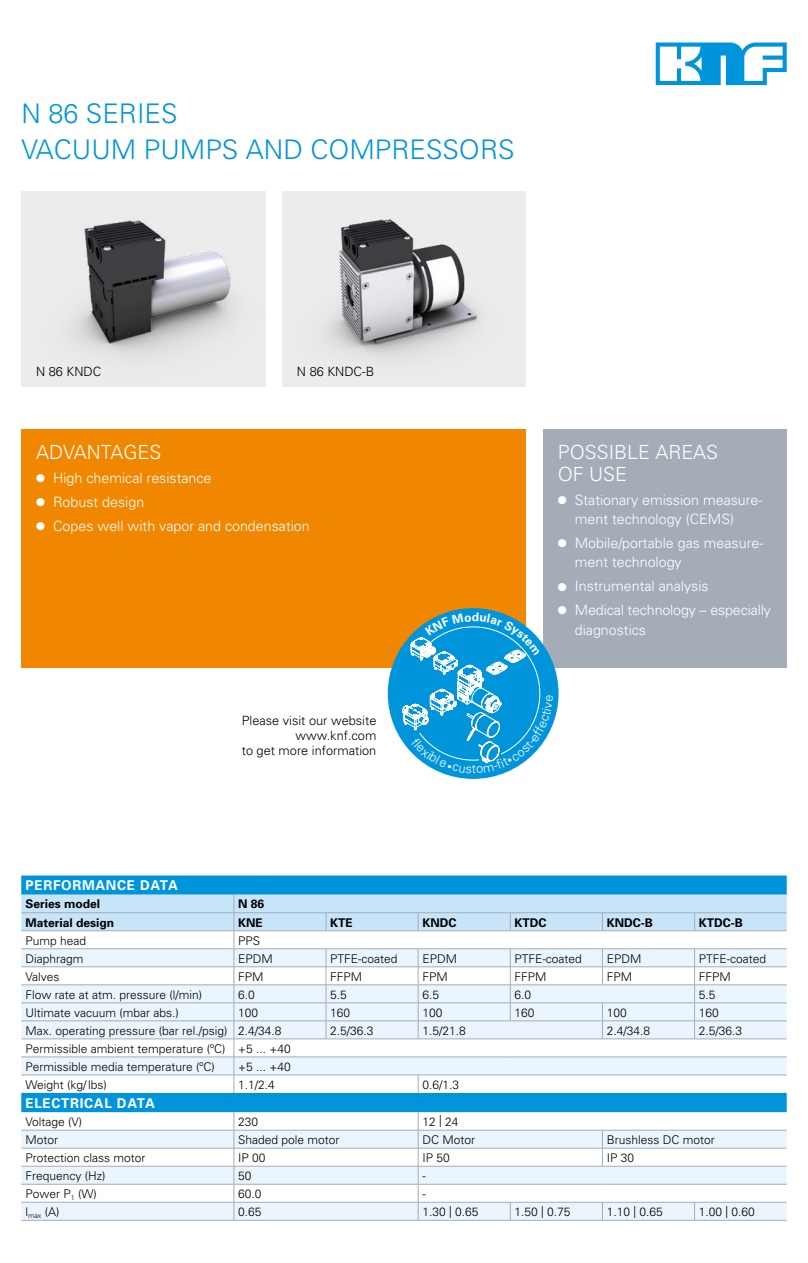
<style>
.page{position:relative;width:808px;height:1263px;background:#fff}
.page>*{position:absolute;margin:0;border:0;box-sizing:border-box;transform-origin:0 0}
.t1{font:300 27px/36px "Univers";color:#0095db}
.t2{font:300 19.5px/21.8px "Univers";color:#fff}
.t3{font:300 14.25px/19.5px "Univers";color:#fff}
.t4{font:700 13.5px "Univers";letter-spacing:.05em;color:#fff}
.t5{font:300 12.75px/15px "Univers";color:#000;text-align:right}
.t6{font:300 12.75px "Univers LT Std";color:#fff}
.t7{font:300 12px/18px "Univers";color:#000}
.t8{font:700 12px "Univers";color:#000}
</style>
<div class="page">
<div style="left:21px;top:429px;width:505px;height:239px;background:#f18700"></div>
<div style="left:543px;top:429px;width:244px;height:239px;background:#a4adb7"></div>
<svg style="left:656px;top:43px;width:131px;height:42px"></svg>
<div style="left:282px;top:191px;width:244px;height:196px;background:#ececec"></div>
<div style="left:21px;top:875px;width:766px;height:237px;background:#0095db"></div>
<svg style="left:21px;top:1131px;width:766px;height:89px;fill:#eaf5fd"></svg>
<svg style="left:510px;top:1203px;width:1px;height:17px"></svg>
<svg style="left:694px;top:1203px;width:1px;height:17px"></svg>
<hr style="left:21px;top:1220px;width:213px;height:1px;background:#a4adb7">
<hr style="left:21px;top:1130px;width:213px;height:1px;background:#a4adb7">
<hr style="left:21px;top:1148px;width:213px;height:1px;background:#a4adb7">
<hr style="left:21px;top:1166px;width:213px;height:1px;background:#a4adb7">
<hr style="left:21px;top:1184px;width:213px;height:1px;background:#a4adb7">
<hr style="left:21px;top:1202px;width:213px;height:1px;background:#a4adb7">
<svg style="left:21px;top:895px;width:766px;height:198px"></svg>
<hr style="left:234px;top:1130px;width:92px;height:1px;background:#a4adb7">
<hr style="left:326px;top:1130px;width:92px;height:1px;background:#a4adb7">
<hr style="left:418px;top:1130px;width:92px;height:1px;background:#a4adb7">
<hr style="left:510px;top:1130px;width:92px;height:1px;background:#a4adb7">
<hr style="left:602px;top:1130px;width:92px;height:1px;background:#a4adb7">
<hr style="left:694px;top:1130px;width:93px;height:1px;background:#a4adb7">
<hr style="left:234px;top:1148px;width:92px;height:1px;background:#a4adb7">
<hr style="left:326px;top:1148px;width:92px;height:1px;background:#a4adb7">
<hr style="left:418px;top:1148px;width:92px;height:1px;background:#a4adb7">
<hr style="left:510px;top:1148px;width:92px;height:1px;background:#a4adb7">
<hr style="left:602px;top:1148px;width:92px;height:1px;background:#a4adb7">
<svg style="left:602px;top:1130px;width:1px;height:36px"></svg>
<hr style="left:694px;top:1148px;width:93px;height:1px;background:#a4adb7">
<hr style="left:234px;top:1166px;width:92px;height:1px;background:#a4adb7">
<hr style="left:326px;top:1166px;width:92px;height:1px;background:#a4adb7">
<hr style="left:418px;top:1166px;width:92px;height:1px;background:#a4adb7">
<hr style="left:510px;top:1166px;width:92px;height:1px;background:#a4adb7">
<hr style="left:602px;top:1166px;width:92px;height:1px;background:#a4adb7">
<hr style="left:694px;top:1166px;width:93px;height:1px;background:#a4adb7">
<hr style="left:234px;top:1184px;width:92px;height:1px;background:#a4adb7">
<hr style="left:326px;top:1184px;width:92px;height:1px;background:#a4adb7">
<hr style="left:418px;top:1184px;width:92px;height:1px;background:#a4adb7">
<hr style="left:510px;top:1184px;width:92px;height:1px;background:#a4adb7">
<hr style="left:602px;top:1184px;width:92px;height:1px;background:#a4adb7">
<hr style="left:694px;top:1184px;width:93px;height:1px;background:#a4adb7">
<hr style="left:234px;top:1202px;width:92px;height:1px;background:#a4adb7">
<svg style="left:234px;top:1112px;width:1px;height:108px"></svg>
<hr style="left:326px;top:1202px;width:92px;height:1px;background:#a4adb7">
<hr style="left:418px;top:1202px;width:92px;height:1px;background:#a4adb7">
<svg style="left:418px;top:1112px;width:1px;height:108px"></svg>
<hr style="left:510px;top:1202px;width:92px;height:1px;background:#a4adb7">
<hr style="left:602px;top:1202px;width:92px;height:1px;background:#a4adb7">
<svg style="left:602px;top:1202px;width:1px;height:18px"></svg>
<hr style="left:694px;top:1202px;width:93px;height:1px;background:#a4adb7">
<hr style="left:234px;top:1220px;width:92px;height:1px;background:#a4adb7">
<hr style="left:326px;top:1220px;width:92px;height:1px;background:#a4adb7">
<hr style="left:418px;top:1220px;width:92px;height:1px;background:#a4adb7">
<hr style="left:510px;top:1220px;width:92px;height:1px;background:#a4adb7">
<hr style="left:602px;top:1220px;width:92px;height:1px;background:#a4adb7">
<hr style="left:694px;top:1220px;width:93px;height:1px;background:#a4adb7">
<div style="left:388px;top:608px;width:170px;height:171px;background:#0095db;border-radius:50%"></div>
<img style="left:21px;top:191px;width:244px;height:196px">
<img style="left:326px;top:219px;width:154px;height:139px">
<svg style="left:391px;top:612px;width:162px;height:161px"></svg>
<h1 class="t1" style="left:21px;top:96px;width:494px">N 86 SERIES<br>VACUUM PUMPS AND COMPRESSORS</h1>
<p class="t5" style="left:36px;top:364px;width:67px">N 86 KNDC</p>
<p class="t5" style="left:297px;top:364px;width:79px">N 86 KNDC-B</p>
<h2 class="t2" style="left:36px;top:441px;width:127px">ADVANTAGES</h2>
<p class="t3" style="left:36px;top:468px;width:177px">● High chemical resistance</p>
<p class="t3" style="left:36px;top:492px;width:110px">● Robust design</p>
<p class="t3" style="left:36px;top:516px;width:275px">● Copes well with vapor and condensation</p>
<p class="t5" style="left:242px;top:713px;width:136px">Please visit our website www.knf.com<br>to get more information</p>
<p class="t6" style="left:472px;top:761px;width:6px">t</p>
<h2 class="t2" style="left:558px;top:441px;width:162px">POSSIBLE AREAS<br>OF USE</h2>
<p class="t3" style="left:575px;top:490px;width:189px;text-indent:-17px">● Stationary emission measure&shy;ment technology (CEMS)</p>
<p class="t3" style="left:575px;top:533px;width:190px;text-indent:-17px">● Mobile/portable gas measure&shy;ment technology</p>
<p class="t3" style="left:558px;top:576px;width:152px">● Instrumental analysis</p>
<p class="t3" style="left:575px;top:600px;width:198px;text-indent:-17px">● Medical technology – especially diagnostics</p>
<p class="t4" style="left:26px;top:877px;width:154px">PERFORMANCE DATA</p>
<p class="t8" style="left:26px;top:897px;width:76px">Series model</p>
<p class="t8" style="left:238px;top:897px;width:28px">N 86</p>
<p class="t8" style="left:26px;top:915px;width:90px">Material design</p>
<p class="t8" style="left:238px;top:915px;width:26px">KNE</p>
<p class="t8" style="left:330px;top:915px;width:24px">KTE</p>
<p class="t8" style="left:422px;top:915px;width:36px">KNDC</p>
<p class="t8" style="left:514px;top:915px;width:34px">KTDC</p>
<p class="t8" style="left:607px;top:915px;width:48px">KNDC-B</p>
<p class="t8" style="left:699px;top:915px;width:46px">KTDC-B</p>
<p class="t7" style="left:26px;top:931px;width:62px">Pump head</p>
<p class="t7" style="left:238px;top:931px;width:23px">PPS</p>
<p class="t7" style="left:26px;top:949px;width:60px">Diaphragm</p>
<p class="t7" style="left:238px;top:949px;width:36px">EPDM</p>
<p class="t7" style="left:330px;top:949px;width:69px">PTFE-coated</p>
<p class="t7" style="left:422px;top:949px;width:36px">EPDM</p>
<p class="t7" style="left:514px;top:949px;width:69px">PTFE-coated</p>
<p class="t7" style="left:607px;top:949px;width:36px">EPDM</p>
<p class="t7" style="left:699px;top:949px;width:69px">PTFE-coated</p>
<p class="t7" style="left:26px;top:967px;width:36px">Valves</p>
<p class="t7" style="left:238px;top:967px;width:27px">FPM</p>
<p class="t7" style="left:330px;top:967px;width:34px">FFPM</p>
<p class="t7" style="left:422px;top:967px;width:27px">FPM</p>
<p class="t7" style="left:514px;top:967px;width:34px">FFPM</p>
<p class="t7" style="left:607px;top:967px;width:27px">FPM</p>
<p class="t7" style="left:699px;top:967px;width:34px">FFPM</p>
<p class="t7" style="left:26px;top:985px;width:178px">Flow rate at atm. pressure (l/min)</p>
<p class="t7" style="left:238px;top:985px;width:18px">6.0</p>
<p class="t7" style="left:330px;top:985px;width:18px">5.5</p>
<p class="t7" style="left:422px;top:985px;width:18px">6.5</p>
<p class="t7" style="left:514px;top:985px;width:18px">6.0</p>
<p class="t7" style="left:699px;top:985px;width:18px">5.5</p>
<p class="t7" style="left:26px;top:1003px;width:155px">Ultimate vacuum (mbar abs.)</p>
<p class="t7" style="left:238px;top:1003px;width:22px">100</p>
<p class="t7" style="left:330px;top:1003px;width:22px">160</p>
<p class="t7" style="left:422px;top:1003px;width:22px">100</p>
<p class="t7" style="left:514px;top:1003px;width:22px">160</p>
<p class="t7" style="left:607px;top:1003px;width:22px">100</p>
<p class="t7" style="left:699px;top:1003px;width:22px">160</p>
<p class="t7" style="left:26px;top:1021px;width:257px">Max. operating pressure (bar rel./psig) 2.4/34.8</p>
<p class="t7" style="left:330px;top:1021px;width:45px">2.5/36.3</p>
<p class="t7" style="left:422px;top:1021px;width:45px">1.5/21.8</p>
<p class="t7" style="left:607px;top:1021px;width:45px">2.4/34.8</p>
<p class="t7" style="left:699px;top:1021px;width:45px">2.5/36.3</p>
<p class="t7" style="left:26px;top:1039px;width:267px">Permissible ambient temperature (ºC) +5 ... +40<br>Permissible media temperature (ºC)</p>
<p class="t7" style="left:238px;top:1057px;width:54px">+5 ... +40</p>
<p class="t7" style="left:26px;top:1075px;width:83px">Weight (kg/lbs)</p>
<p class="t7" style="left:238px;top:1075px;width:38px">1.1/2.4</p>
<p class="t7" style="left:422px;top:1075px;width:38px">0.6/1.3</p>
<p class="t4" style="left:26px;top:1095px;width:131px">ELECTRICAL DATA</p>
<p class="t7" style="left:26px;top:1113px;width:58px">Voltage (V)</p>
<p class="t7" style="left:238px;top:1113px;width:22px">230</p>
<p class="t7" style="left:422px;top:1113px;width:38px">12 | 24</p>
<p class="t7" style="left:26px;top:1131px;width:34px">Motor</p>
<p class="t7" style="left:238px;top:1131px;width:103px">Shaded pole motor</p>
<p class="t7" style="left:422px;top:1131px;width:54px">DC Motor</p>
<p class="t7" style="left:607px;top:1131px;width:110px">Brushless DC motor</p>
<p class="t7" style="left:26px;top:1149px;width:122px">Protection class motor</p>
<p class="t7" style="left:238px;top:1149px;width:29px">IP 00</p>
<p class="t7" style="left:422px;top:1149px;width:29px">IP 50</p>
<p class="t7" style="left:607px;top:1149px;width:29px">IP 30</p>
<p class="t7" style="left:26px;top:1167px;width:82px">Frequency (Hz)</p>
<p class="t7" style="left:238px;top:1167px;width:15px">50</p>
<p class="t7" style="left:422px;top:1167px;width:5px">-</p>
<p class="t7" style="left:26px;top:1185px;width:73px">Power P<sub>1</sub> (W)</p>
<p class="t7" style="left:238px;top:1185px;width:25px">60.0</p>
<p class="t7" style="left:422px;top:1185px;width:5px">-</p>
<p class="t7" style="left:26px;top:1203px;width:35px">l<sub>max</sub> (A)</p>
<p class="t7" style="left:238px;top:1203px;width:25px">0.65</p>
<p class="t7" style="left:422px;top:1203px;width:58px">1.30 | 0.65</p>
<p class="t7" style="left:514px;top:1203px;width:58px">1.50 | 0.75</p>
<p class="t7" style="left:607px;top:1203px;width:58px">1.10 | 0.65</p>
<p class="t7" style="left:699px;top:1203px;width:58px">1.00 | 0.60</p>
</div>
